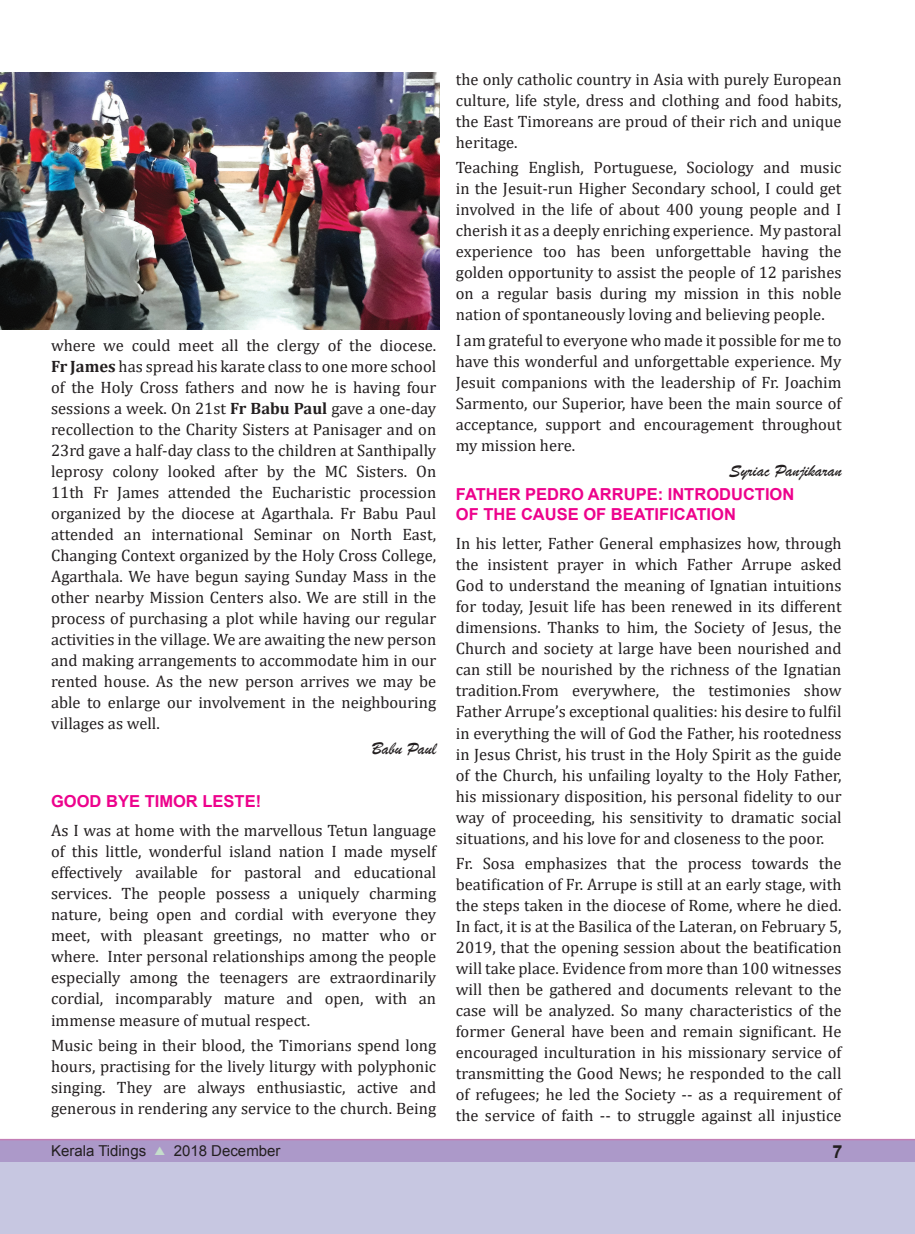
<style>
.page{position:relative;width:915px;height:1234px;background:#fff}
.page>*{position:absolute;margin:0;border:0;box-sizing:border-box;transform-origin:0 0}
.t1{font:18px "Brush Script";color:#231f20}
.t2{font:700 18px "Arial";color:#231f20}
.t3{font:16.5px/21px "Cambria";color:#231f20;text-align:justify}
.t4{font:700 16.5px/19.8px "Arial";color:#ed028c}
.t5{font:15px "Arial";color:#231f20}
.s1{font-weight:700}
.s2{font-family:"Dixieland";font-size:12px;color:#c5decc}
</style>
<div class="page">
<div style="left:0;top:1144px;width:914px;height:89px;background:#c7c7e1"></div>
<hr style="left:0;top:1144px;width:1px;height:89px;background:#46449c">
<img style="left:1px;top:73px;width:438px;height:256px">
<div style="left:0;top:1138px;width:914px;height:23px;background:#ac99c9"></div>
<hr style="left:0;top:1138px;width:914px;height:2px;background:#c37eb5">
<p class="t3" style="left:455px;top:69px;width:387px">the only catholic country in Asia with purely European culture, life style, dress and clothing and food habits, the East Timoreans are proud of their rich and unique heritage.</p>
<p class="t3" style="left:455px;top:157px;width:387px">Teaching English, Portuguese, Sociology and music in the Jesuit-run Higher Secondary school, I could get involved in the life of about 400 young people and I cherish it as a deeply enriching experience. My pastoral experience too has been unforgettable having the golden opportunity to assist the people of 12 parishes on a regular basis during my mission in this noble nation of spontaneously loving and believing people.</p>
<p class="t3" style="left:455px;top:329px;width:387px">I am grateful to everyone who made it possible for me to have this wonderful and unforgettable experience. My Jesuit companions with the leadership of Fr. Joachim Sarmento, our Superior, have been the main source of acceptance, support and encouragement throughout my mission here.</p>
<p class="t1" style="left:729px;top:459px;width:114px">Syriac Panjikaran</p>
<p class="t4" style="left:455px;top:484px;width:340px">FATHER PEDRO ARRUPE: INTRODUCTION<br>OF THE CAUSE OF BEATIFICATION</p>
<p class="t3" style="left:455px;top:533px;width:387px">In his letter, Father General emphasizes how, through the insistent prayer in which Father Arrupe asked God to understand the meaning of Ignatian intuitions for today, Jesuit life has been renewed in its different dimensions. Thanks to him, the Society of Jesus, the Church and society at large have been nourished and can still be nourished by the richness of the Ignatian tradition.From everywhere, the testimonies show Father Arrupe’s exceptional qualities: his desire to fulfil in everything the will of God the Father, his rootedness in Jesus Christ, his trust in the Holy Spirit as the guide of the Church, his unfailing loyalty to the Holy Father, his missionary disposition, his personal fidelity to our way of proceeding, his sensitivity to dramatic social situations, and his love for and closeness to the poor.</p>
<p class="t3" style="left:455px;top:852px;width:387px">Fr. Sosa emphasizes that the process towards the beatification of Fr. Arrupe is still at an early stage, with the steps taken in the diocese of Rome, where he died.<br>In fact, it is at the Basilica of the Lateran, on February 5, 2019, that the opening session about the beatification will take place. Evidence from more than 100 witnesses will then be gathered and documents relevant to the case will be analyzed. So many characteristics of the former General have been and remain significant. He encouraged inculturation in his missionary service of transmitting the Good News; he responded to the call of refugees; he led the Society -- as a requirement of the service of faith -- to struggle against all injustice</p>
<p class="t3" style="left:51px;top:335px;width:386px">where we could meet all the clergy of the diocese.<br><span class="s1">Fr James</span> has spread his karate class to one more school of the Holy Cross fathers and now he is having four sessions a week. On 21st <span class="s1">Fr Babu Paul</span> gave a one-day recollection to the Charity Sisters at Panisager and on 23rd gave a half-day class to the children at Santhipally leprosy colony looked after by the MC Sisters. On 11th Fr James attended the Eucharistic procession organized by the diocese at Agarthala. Fr Babu Paul attended an international Seminar on North East, Changing Context organized by the Holy Cross College, Agarthala. We have begun saying Sunday Mass in the other nearby Mission Centers also. We are still in the process of purchasing a plot while having our regular activities in the village. We are awaiting the new person and making arrangements to accommodate him in our rented house. As the new person arrives we may be able to enlarge our involvement in the neighbouring villages as well.</p>
<p class="t1" style="left:372px;top:737px;width:66px">Babu Paul</p>
<p class="t4" style="left:51px;top:791px;width:211px">GOOD BYE TIMOR LESTE!</p>
<p class="t3" style="left:51px;top:820px;width:386px">As I was at home with the marvellous Tetun language of this little, wonderful island nation I made myself effectively available for pastoral and educational services. The people possess a uniquely charming nature, being open and cordial with everyone they meet, with pleasant greetings, no matter who or where. Inter personal relationships among the people especially among the teenagers are extraordinarily cordial, incomparably mature and open, with an immense measure of mutual respect.</p>
<p class="t3" style="left:51px;top:1034px;width:386px">Music being in their blood, the Timorians spend long hours, practising for the lively liturgy with polyphonic singing. They are always enthusiastic, active and generous in rendering any service to the church. Being</p>
<p class="t5" style="left:51px;top:1140px;width:231px">Kerala Tidings <span class="s2">s</span> 2018 December</p>
<p class="t2" style="left:832px;top:1139px;width:12px">7</p>
</div>
